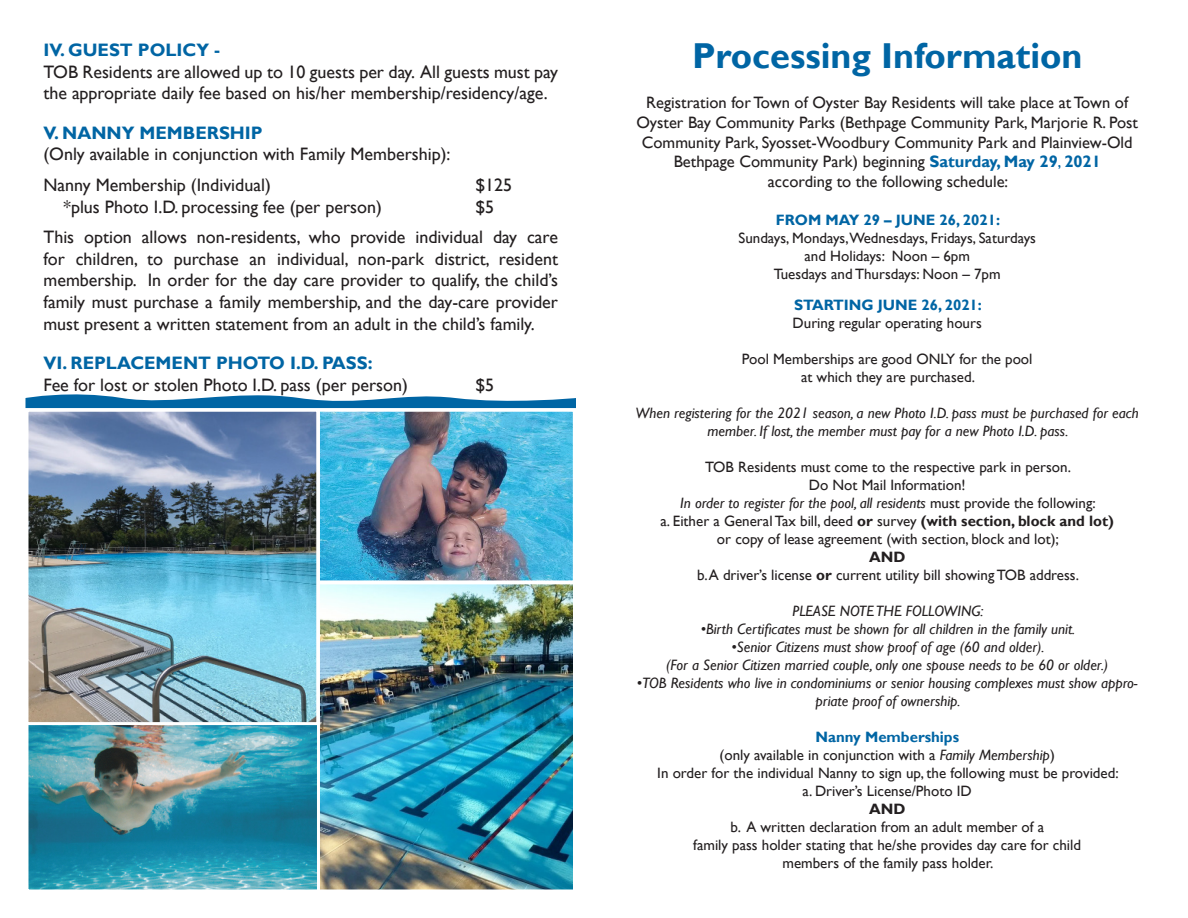
<style>
.page{position:relative;width:1188px;height:918px;background:#fff}
.page>*{position:absolute;margin:0;border:0;box-sizing:border-box;transform-origin:0 0}
.t1{font:700 36px "Gill Sans";color:#0065a4}
.t2{font:18px/21.6px "Gill Sans";color:#231f20}
.t3{font:700 18px "Gill Sans";color:#0065a4}
.t4{font:16.5px/19.8px "Gill Sans";color:#231f20;text-align:center}
.t5{font:15px "Gill Sans";color:#231f20}
.t6{font:italic 15px/18px "Gill Sans";color:#231f20;text-align:center}
.t7{font:700 15px "Gill Sans";color:#0065a4}
.t8{font:700 15px "Gill Sans";color:#231f20}
.s1{font-weight:700;color:#0065a4}
.s2{color:#0065a4}
.s3{font-style:normal}
.s4{font-weight:700}
.s5{font-style:italic}
</style>
<div class="page">
<img style="left:321px;top:413px;width:251px;height:475px">
<div style="left:317px;top:409px;width:259px;height:174px;border:3px solid #fff"></div>
<img style="left:30px;top:703px;width:293px;height:185px">
<div style="left:26px;top:699px;width:301px;height:193px;border:3px solid #fff"></div>
<div style="left:317px;top:581px;width:259px;height:311px;border:3px solid #fff"></div>
<img style="left:30px;top:413px;width:285px;height:308px">
<div style="left:26px;top:409px;width:293px;height:316px;border:3px solid #fff"></div>
<svg style="left:26px;top:394px;width:550px;height:14px"></svg>
<p class="t3" style="left:44px;top:39px;width:178px">IV. GUEST POLICY -</p>
<p class="t2" style="left:44px;top:61px;width:516px">TOB Residents are allowed up to 10 guests per day. All guests must pay the appropriate daily fee based on his/her membership/residency/age.</p>
<p class="t3" style="left:44px;top:122px;width:221px">V. NANNY MEMBERSHIP</p>
<p class="t2" style="left:44px;top:144px;width:408px">(Only available in conjunction with Family Membership):</p>
<p class="t2" style="left:44px;top:174px;width:229px">Nanny Membership (Individual)</p>
<p class="t2" style="left:476px;top:174px;width:38px">$125</p>
<p class="t2" style="left:64px;top:196px;width:320px">*plus Photo I.D. processing fee (per person)</p>
<p class="t2" style="left:476px;top:196px;width:20px">$5</p>
<p class="t2" style="left:44px;top:227px;width:516px;text-align:justify">This option allows non-residents, who provide individual day care for children, to purchase an individual, non-park district, resident membership. In order for the day care provider to qualify, the child’s family must purchase a family membership, and the day-care provider must present a written statement from an adult in the child’s family.</p>
<p class="t3" style="left:44px;top:352px;width:331px">VI. REPLACEMENT PHOTO I.D. PASS:</p>
<p class="t2" style="left:44px;top:374px;width:366px">Fee for lost or stolen Photo I.D. pass (per person)</p>
<p class="t2" style="left:476px;top:374px;width:20px">$5</p>
<p class="t1" style="left:692px;top:35px;width:392px">Processing Information</p>
<p class="t4" style="left:636px;top:93px;width:503px">Registration for Town of Oyster Bay Residents will take place at Town of Oyster Bay Community Parks (Bethpage Community Park, Marjorie R. Post Community Park, Syosset-Woodbury Community Park and Plainview-Old Bethpage Community Park) beginning <span class="s1">Saturday, May 29</span><span class="s2">,</span> <span class="s1">2021</span></p>
<p class="t4" style="left:768px;top:172px;width:242px">according to the following schedule:</p>
<p class="t7" style="left:776px;top:211px;width:226px">FROM MAY 29 – JUNE 26, 2021:</p>
<p class="t5" style="left:738px;top:229px;width:299px">Sundays, Mondays,Wednesdays, Fridays, Saturdays</p>
<p class="t5" style="left:804px;top:247px;width:167px">and Holidays: Noon – 6pm</p>
<p class="t5" style="left:774px;top:265px;width:228px">Tuesdays and Thursdays: Noon – 7pm</p>
<p class="t7" style="left:794px;top:296px;width:189px">STARTING JUNE 26, 2021:</p>
<p class="t5" style="left:793px;top:315px;width:191px">During regular operating hours</p>
<p class="t5" style="left:742px;top:351px;width:292px">Pool Memberships are good ONLY for the pool</p>
<p class="t5" style="left:801px;top:369px;width:175px">at which they are purchased.</p>
<p class="t6" style="left:636px;top:405px;width:505px">When registering for the 2021 season, a new Photo I.D. pass must be purchased for each member. If lost, the member must pay for a new Photo I.D. pass.</p>
<p class="t5" style="left:705px;top:459px;width:367px">TOB Residents must come to the respective park in person.</p>
<p class="t5" style="left:809px;top:477px;width:158px">Do Not Mail Information!</p>
<p class="t6" style="left:680px;top:495px;width:417px">In order to register for the pool, all residents <span class="s3">must provide the following:</span></p>
<p class="t5" style="left:661px;top:513px;width:455px">a. Either a General Tax bill, deed <span class="s4">or</span> survey <span class="s4">(with section, block and lot)</span></p>
<p class="t5" style="left:717px;top:531px;width:344px">or copy of lease agreement (with section, block and lot);</p>
<p class="t8" style="left:869px;top:548px;width:38px">AND</p>
<p class="t5" style="left:697px;top:567px;width:383px">b.A driver’s license <span class="s4">or</span> current utility bill showing TOB address.</p>
<p class="t6" style="left:793px;top:603px;width:192px">PLEASE NOTE THE FOLLOWING:</p>
<p class="t6" style="left:701px;top:621px;width:376px">•Birth Certificates must be shown for all children in the family unit.</p>
<p class="t6" style="left:732px;top:639px;width:314px">•Senior Citizens must show proof of age (60 and older).</p>
<p class="t6" style="left:666px;top:657px;width:444px">(For a Senior Citizen married couple, only one spouse needs to be 60 or older.)</p>
<p class="t6" style="left:637px;top:675px;width:502px">•TOB Residents who live in condominiums or senior housing complexes must show appro&shy;priate proof of ownership.</p>
<p class="t7" style="left:815px;top:728px;width:145px">Nanny Memberships</p>
<p class="t5" style="left:720px;top:747px;width:337px">(only available in conjunction with a <span class="s5">Family Membership</span>)</p>
<p class="t5" style="left:657px;top:765px;width:463px">In order for the individual Nanny to sign up, the following must be provided:</p>
<p class="t5" style="left:803px;top:783px;width:171px">a. Driver’s License/Photo ID</p>
<p class="t8" style="left:869px;top:800px;width:38px">AND</p>
<p class="t5" style="left:730px;top:819px;width:315px">b. A written declaration from an adult member of a</p>
<p class="t5" style="left:693px;top:837px;width:389px">family pass holder stating that he/she provides day care for child</p>
<p class="t5" style="left:782px;top:855px;width:213px">members of the family pass holder.</p>
</div>
